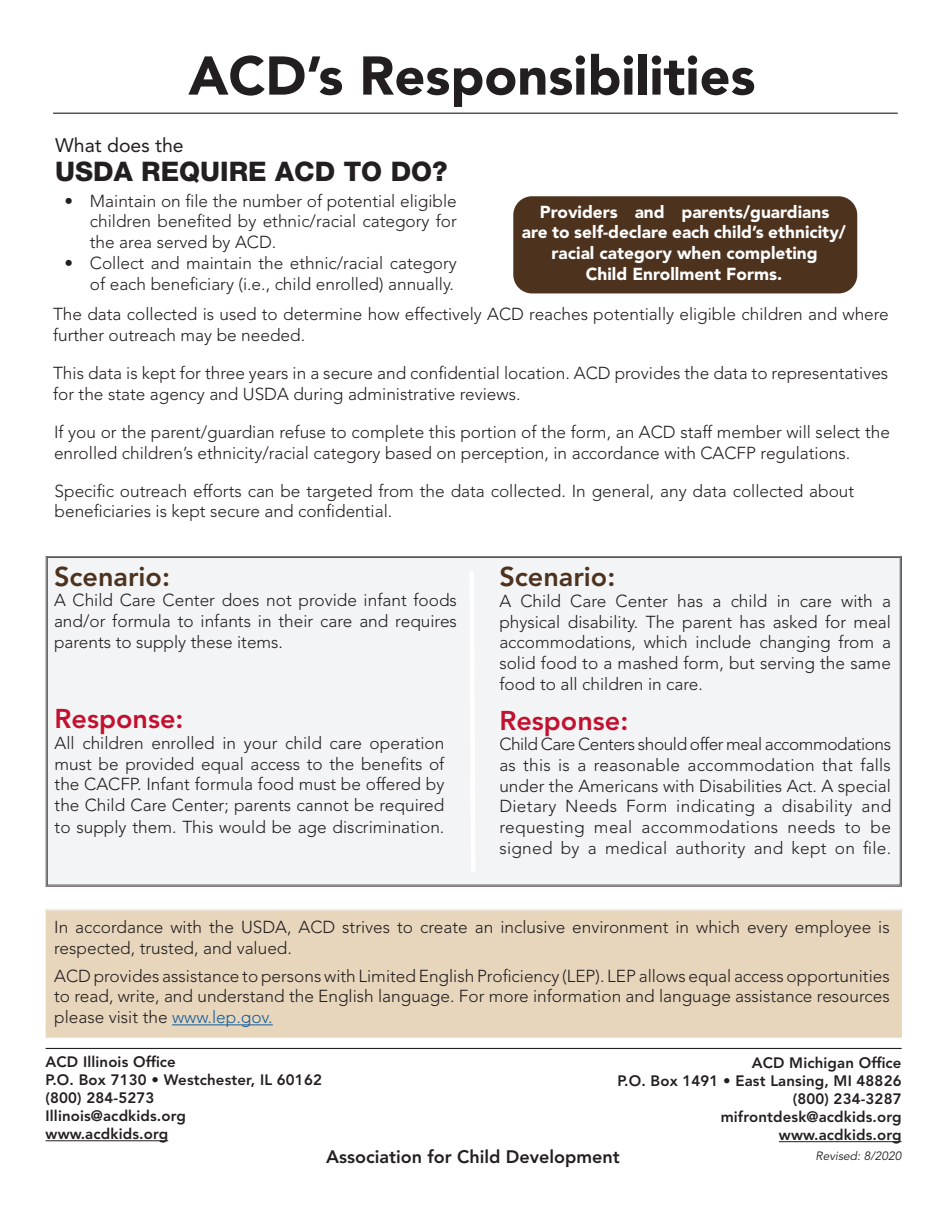
<style>
.page{position:relative;width:945px;height:1215px;background:#fff}
.page>*{position:absolute;margin:0;border:0;box-sizing:border-box;transform-origin:0 0}
.t1{font:900 54px "Avenir LT Std";color:#231f20}
.t2{font:800 27px "Helvetica Neue";color:#231f20}
.t3{font:800 27px "Avenir LT Std";color:#4d321e}
.t4{font:800 27px "Avenir LT Std";color:#c3102f}
.t5{font:19.5px "Avenir LT Std";color:#231f20}
.t6{font:800 18px "Avenir LT Std";color:#231f20}
.t7{font:300 17.25px/20.7px "Avenir LT Std";color:#231f20;text-align:justify}
.t8{font:900 17.25px/20.7px "Avenir LT Std";color:#fff;text-align:center}
.t9{font:800 15px "Avenir LT Std";letter-spacing:.01em;color:#231f20}
.t10{font:italic 12px "Avenir LT Std";color:#231f20}
.s1{color:#175d9e}
</style>
<div class="page">
<div style="left:46px;top:556px;width:856px;height:331px;background:#f3f4f5"></div>
<div style="left:514px;top:197px;width:343px;height:96px;background:#4d321e;border-radius:18px"></div>
<div style="left:513px;top:196px;width:344px;height:97px;border:2px solid #4d321e;border-radius:18px"></div>
<hr style="left:46px;top:1140px;width:122px;height:1px;background:#231f20">
<hr style="left:779px;top:1141px;width:123px;height:1px;background:#231f20">
<hr style="left:46px;top:1048px;width:856px;height:1px;background:#231f20">
<hr style="left:53px;top:113px;width:845px;height:1px;background:#231f20">
<div style="left:46px;top:910px;width:856px;height:127px;background:#e7d6bb"></div>
<div style="left:47px;top:911px;width:853px;height:125px;border:1px solid #d7bc8e"></div>
<hr style="left:172px;top:1024px;width:101px;height:1px;background:#175d9e">
<svg style="left:467px;top:567px;width:11px;height:309px"></svg>
<p class="t1" style="left:188px;top:43px;width:569px">ACD’s Responsibilities</p>
<p class="t5" style="left:55px;top:134px;width:130px">What does the</p>
<p class="t2" style="left:55px;top:156px;width:394px">USDA REQUIRE ACD TO DO?</p>
<p class="t7" style="left:90px;top:191px;width:369px;text-indent:-25px">• Maintain on file the number of potential eligible children benefited by ethnic/racial category for the area served by ACD.</p>
<p class="t7" style="left:64px;top:253px;width:394px;text-align:right">• Collect and maintain the ethnic/racial category of each beneficiary (i.e., child enrolled) annually.</p>
<p class="t7" style="left:53px;top:304px;width:837px">The data collected is used to determine how effectively ACD reaches potentially eligible children and where further outreach may be needed.</p>
<p class="t7" style="left:53px;top:363px;width:837px">This data is kept for three years in a secure and confidential location. ACD provides the data to representatives for the state agency and USDA during administrative reviews.</p>
<p class="t7" style="left:54px;top:422px;width:837px">If you or the parent/guardian refuse to complete this portion of the form, an ACD staff member will select the enrolled children’s ethnicity/racial category based on perception, in accordance with CACFP regulations.</p>
<p class="t7" style="left:55px;top:480px;width:801px">Specific outreach efforts can be targeted from the data collected. In general, any data collected about beneficiaries is kept secure and confidential.</p>
<p class="t8" style="left:522px;top:201px;width:326px">Providers and parents/guardians<br>are to self-declare each child’s ethnicity/ racial category when completing</p>
<p class="t8" style="left:586px;top:263px;width:198px">Child Enrollment Forms.</p>
<p class="t3" style="left:54px;top:560px;width:117px">Scenario:</p>
<p class="t7" style="left:54px;top:590px;width:404px">A Child Care Center does not provide infant foods and/or formula to infants in their care and requires parents to supply these items.</p>
<p class="t4" style="left:55px;top:703px;width:130px">Response:</p>
<p class="t7" style="left:55px;top:733px;width:391px">All children enrolled in your child care operation must be provided equal access to the benefits of the CACFP. Infant formula food must be offered by the Child Care Center; parents cannot be required to supply them. This would be age discrimination.</p>
<p class="t3" style="left:499px;top:561px;width:117px">Scenario:</p>
<p class="t7" style="left:499px;top:591px;width:393px">A Child Care Center has a child in care with a physical disability. The parent has asked for meal accommodations, which include changing from a solid food to a mashed form, but serving the same food to all children in care.</p>
<p class="t4" style="left:499px;top:704px;width:130px">Response:</p>
<p class="t7" style="left:499px;top:734px;width:393px">Child Care Centers should offer meal accommodations as this is a reasonable accommodation that falls under the Americans with Disabilities Act. A special Dietary Needs Form indicating a disability and requesting meal accommodations needs to be signed by a medical authority and kept on file.</p>
<p class="t7" style="left:54px;top:917px;width:837px">In accordance with the USDA, ACD strives to create an inclusive environment in which every employee is respected, trusted, and valued.</p>
<p class="t7" style="left:54px;top:966px;width:837px">ACD provides assistance to persons with Limited English Proficiency (LEP). LEP allows equal access opportunities to read, write, and understand the English language. For more information and language assistance resources please visit the <span class="s1">www.lep.gov.</span></p>
<p class="t9" style="left:46px;top:1053px;width:132px">ACD Illinois Office</p>
<p class="t9" style="left:46px;top:1071px;width:278px">P.O. Box 7130 • Westchester, IL 60162</p>
<p class="t9" style="left:46px;top:1089px;width:110px">(800) 284-5273</p>
<p class="t9" style="left:46px;top:1107px;width:142px">Illinois@acdkids.org</p>
<p class="t9" style="left:46px;top:1125px;width:124px">www.acdkids.org</p>
<p class="t9" style="left:752px;top:1054px;width:151px">ACD Michigan Office</p>
<p class="t9" style="left:617px;top:1072px;width:286px">P.O. Box 1491 • East Lansing, MI 48826</p>
<p class="t9" style="left:793px;top:1090px;width:110px">(800) 234-3287</p>
<p class="t9" style="left:721px;top:1108px;width:182px">mifrontdesk@acdkids.org</p>
<p class="t9" style="left:779px;top:1126px;width:124px">www.acdkids.org</p>
<p class="t6" style="left:326px;top:1146px;width:295px">Association for Child Development</p>
<p class="t10" style="left:816px;top:1149px;width:88px">Revised: 8/2020</p>
</div>
